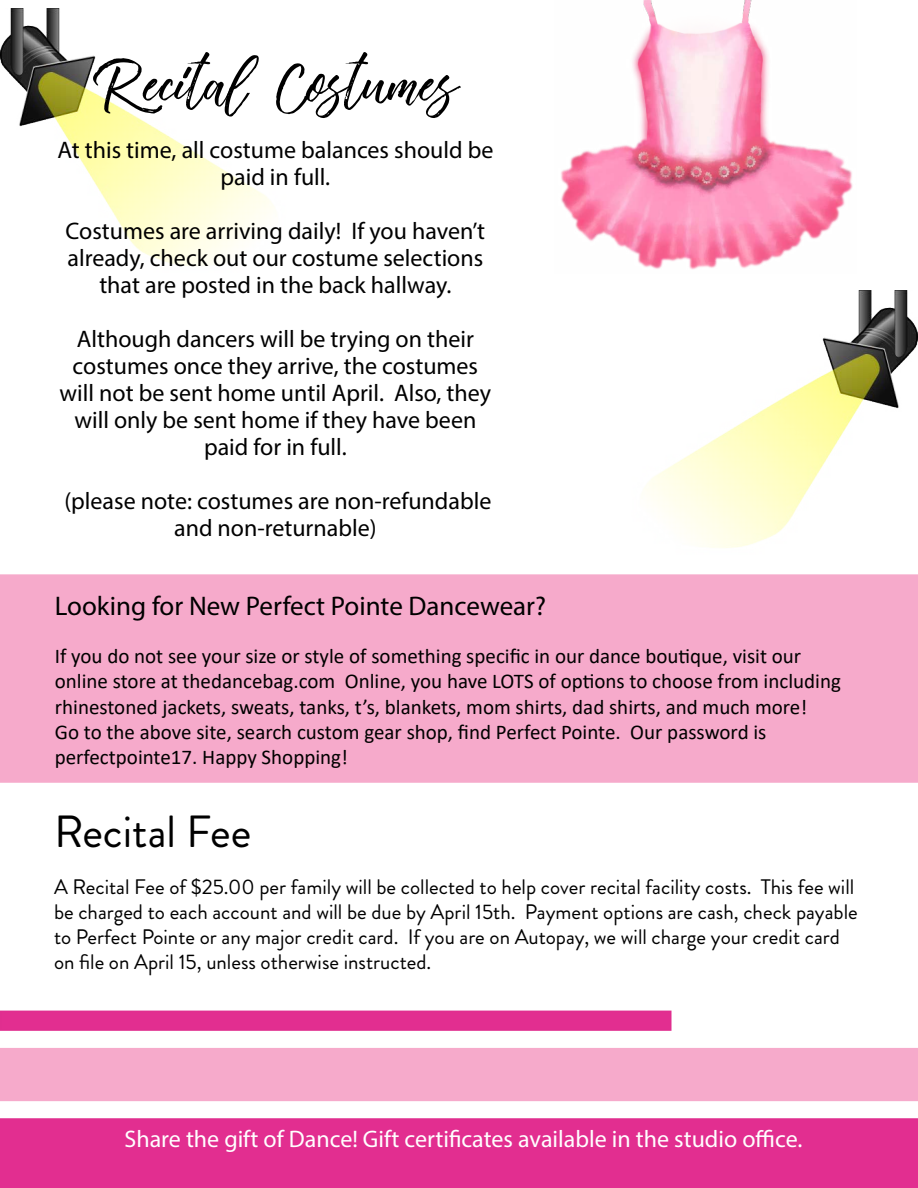
<style>
.page{position:relative;width:918px;height:1188px;background:#fff}
.page>*{position:absolute;margin:0;border:0;box-sizing:border-box;transform-origin:0 0}
.t1{font:67.5px "Vincentia";color:#000}
.t2{font:45px "Brandon Grotesque";color:#000}
.t3{font:27px "Myriad Pro";color:#000}
.t4{font:24px/27px "Myriad Pro";color:#000;text-align:center}
.t5{font:24px "Myriad Pro";color:#fff}
.t6{font:21px/25.2px "Calibri";color:#000}
.t7{font:21px/25.2px "Brandon Grotesque";color:#000}
</style>
<div class="page">
<div style="left:1px;top:1011px;width:670px;height:19px;background:#e22e90"></div>
<div style="left:0;top:1011px;width:672px;height:20px;border:2px solid #e02e8f"></div>
<div style="left:0;top:1118px;width:918px;height:70px;background:#e22e90"></div>
<img style="left:561px;top:0;width:292px;height:270px">
<img style="left:0;top:8px;width:274px;height:258px">
<img style="left:644px;top:291px;width:274px;height:257px">
<div style="left:0;top:574px;width:918px;height:209px;background:#f6aacb"></div>
<div style="left:0;top:1048px;width:918px;height:53px;background:#f6aacb"></div>
<h1 class="t1" style="left:93px;top:49px;width:366px">Recital Costumes</h1>
<p class="t4" style="left:57px;top:136px;width:438px">At this time, all costume balances should be paid in full.</p>
<p class="t4" style="left:66px;top:217px;width:421px">Costumes are arriving daily! If you haven’t already, check out our costume selections that are posted in the back hallway.</p>
<p class="t4" style="left:60px;top:325px;width:433px">Although dancers will be trying on their costumes once they arrive, the costumes will not be sent home until April. Also, they will only be sent home if they have been paid for in full.</p>
<p class="t4" style="left:64px;top:487px;width:428px">(please note: costumes are non-refundable and non-returnable)</p>
<p class="t3" style="left:55px;top:589px;width:493px">Looking for New Perfect Pointe Dancewear?</p>
<p class="t6" style="left:55px;top:643px;width:788px">If you do not see your size or style of something specific in our dance boutique, visit our online store at thedancebag.com Online, you have LOTS of options to choose from including rhinestoned jackets, sweats, tanks, t’s, blankets, mom shirts, dad shirts, and much more!<br>Go to the above site, search custom gear shop, find Perfect Pointe. Our password is perfectpointe17. Happy Shopping!</p>
<h2 class="t2" style="left:54px;top:800px;width:199px">Recital Fee</h2>
<p class="t7" style="left:54px;top:874px;width:805px">A Recital Fee of $25.00 per family will be collected to help cover recital facility costs. This fee will be charged to each account and will be due by April 15th. Payment options are cash, check payable to Perfect Pointe or any major credit card. If you are on Autopay, we will charge your credit card on file on April 15, unless otherwise instructed.</p>
<p class="t5" style="left:125px;top:1124px;width:679px">Share the gift of Dance! Gift certificates available in the studio office.</p>
</div>
